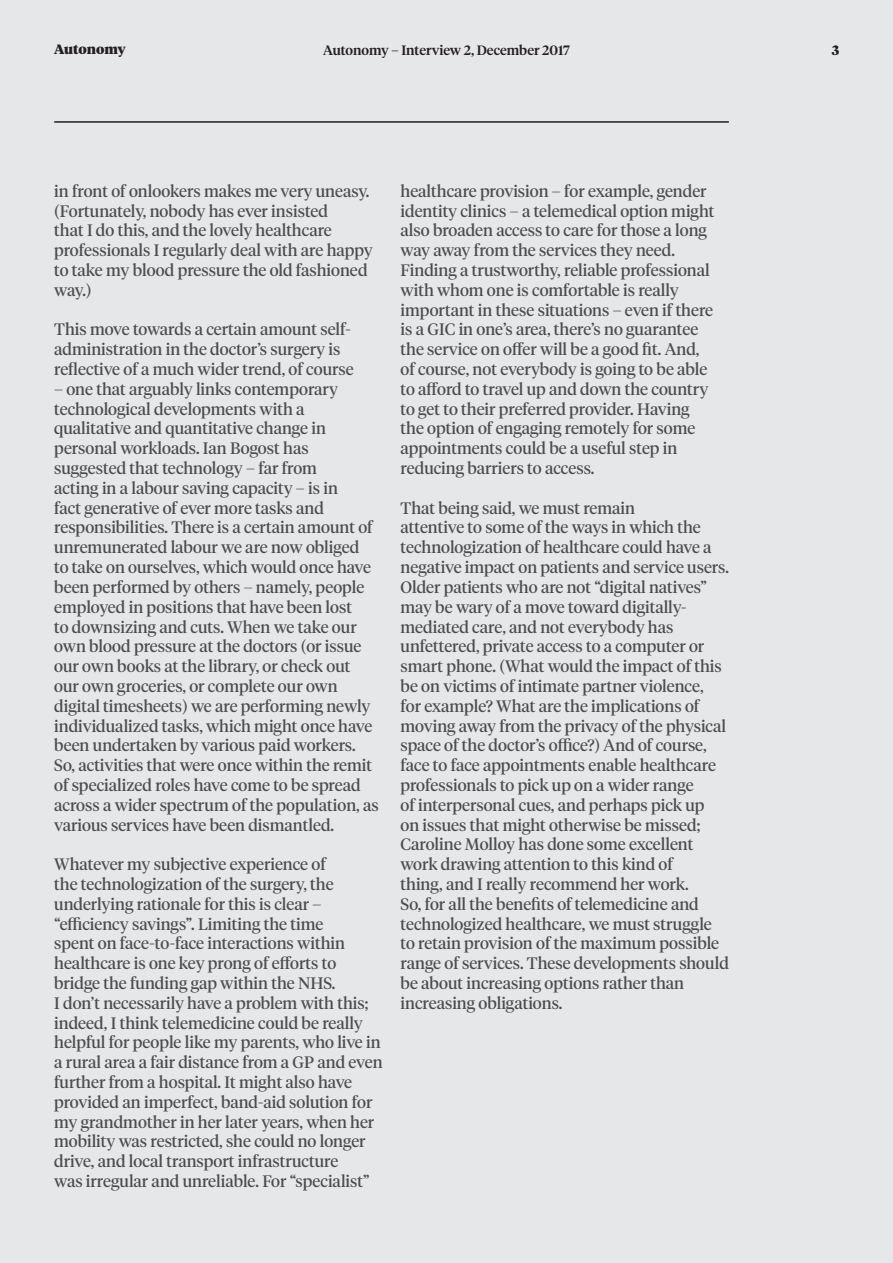
<style>
.page{position:relative;width:893px;height:1263px;background:#e6e7e9}
.page>*{position:absolute;margin:0;border:0;box-sizing:border-box;transform-origin:0 0}
.t1{font:16.5px/19.8px "Tiempos Headline";color:#4b4c4d}
.t2{font:500 13.5px "Tiempos Headline";color:#231f20}
.t3{font:900 13.5px "Tiempos Headline";color:#231f20}
</style>
<div class="page">
<hr style="left:54px;top:121px;width:675px;height:2px;background:#231f20">
<p class="t3" style="left:54px;top:40px;width:73px">Autonomy</p>
<p class="t2" style="left:323px;top:41px;width:248px">Autonomy – Interview 2, December 2017</p>
<p class="t3" style="left:832px;top:41px;width:9px">3</p>
<p class="t1" style="left:54px;top:180px;width:320px">in front of onlookers makes me very uneasy. (Fortunately, nobody has ever insisted<br>that I do this, and the lovely healthcare professionals I regularly deal with are happy to take my blood pressure the old fashioned way.)</p>
<p class="t1" style="left:54px;top:319px;width:301px">This move towards a certain amount self&shy;administration in the doctor’s surgery is reflective of a much wider trend, of course</p>
<p class="t1" style="left:54px;top:378px;width:326px">– one that arguably links contemporary technological developments with a qualitative and quantitative change in personal workloads. Ian Bogost has suggested that technology – far from<br>acting in a labour saving capacity – is in<br>fact generative of ever more tasks and responsibilities. There is a certain amount of unremunerated labour we are now obliged<br>to take on ourselves, which would once have been performed by others – namely, people employed in positions that have been lost<br>to downsizing and cuts. When we take our own blood pressure at the doctors (or issue our own books at the library, or check out our own groceries, or complete our own digital timesheets) we are performing newly individualized tasks, which might once have been undertaken by various paid workers.<br>So, activities that were once within the remit of specialized roles have come to be spread across a wider spectrum of the population, as various services have been dismantled.</p>
<p class="t1" style="left:54px;top:853px;width:330px">Whatever my subjective experience of<br>the technologization of the surgery, the underlying rationale for this is clear – “efficiency savings”. Limiting the time<br>spent on face-to-face interactions within healthcare is one key prong of efforts to bridge the funding gap within the NHS.<br>I don’t necessarily have a problem with this; indeed, I think telemedicine could be really helpful for people like my parents, who live in a rural area a fair distance from a GP and even further from a hospital. It might also have provided an imperfect, band-aid solution for my grandmother in her later years, when her mobility was restricted, she could no longer drive, and local transport infrastructure<br>was irregular and unreliable. For “specialist”</p>
<p class="t1" style="left:401px;top:180px;width:315px">healthcare provision – for example, gender identity clinics – a telemedical option might also broaden access to care for those a long way away from the services they need.<br>Finding a trustworthy, reliable professional with whom one is comfortable is really important in these situations – even if there is a GIC in one’s area, there’s no guarantee the service on offer will be a good fit. And, of course, not everybody is going to be able to afford to travel up and down the country to get to their preferred provider. Having the option of engaging remotely for some appointments could be a useful step in reducing barriers to access.</p>
<p class="t1" style="left:401px;top:497px;width:330px">That being said, we must remain<br>attentive to some of the ways in which the technologization of healthcare could have a negative impact on patients and service users.<br>Older patients who are not “digital natives” may be wary of a move toward digitally&shy;mediated care, and not everybody has unfettered, private access to a computer or smart phone. (What would the impact of this be on victims of intimate partner violence,<br>for example? What are the implications of moving away from the privacy of the physical space of the doctor’s office?) And of course, face to face appointments enable healthcare professionals to pick up on a wider range<br>of interpersonal cues, and perhaps pick up<br>on issues that might otherwise be missed; Caroline Molloy has done some excellent work drawing attention to this kind of<br>thing, and I really recommend her work.<br>So, for all the benefits of telemedicine and technologized healthcare, we must struggle to retain provision of the maximum possible range of services. These developments should be about increasing options rather than increasing obligations.</p>
</div>
